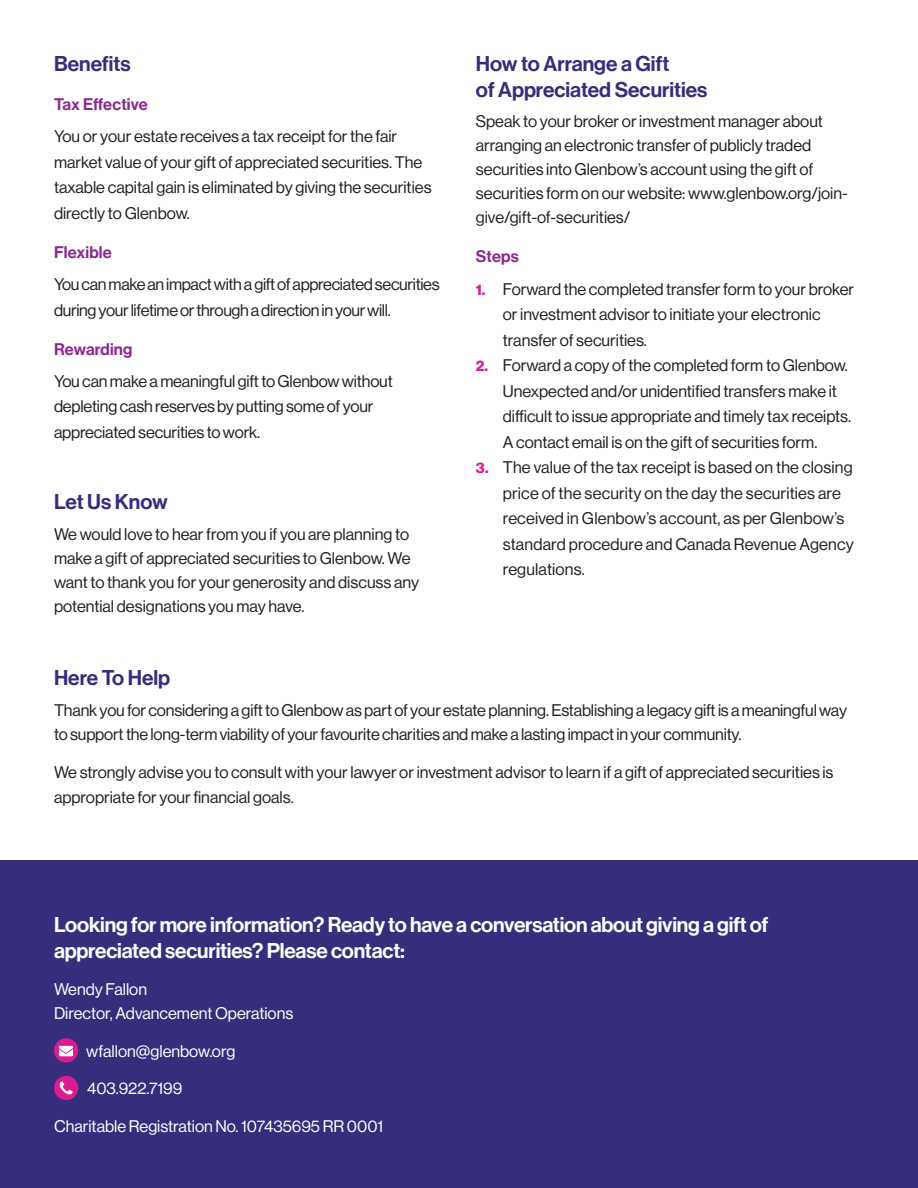
<style>
.page{position:relative;width:918px;height:1188px;background:#fff}
.page>*{position:absolute;margin:0;border:0;box-sizing:border-box;transform-origin:0 0}
.t1{font:21px/25.5px "Neue Haas Display Mediu";letter-spacing:-.01em;color:#fff}
.t2{font:21px/25.5px "Neue Haas Display Mediu";color:#362d7c}
.t3{font:16.5px/24px "N Haas Grotesk DS Pro 55 Rg";letter-spacing:-.005em;color:#231f20}
.t4{font:16.5px/25.5px "Neue Haas Display";color:#231f20}
.t5{font:16.5px/24px "N Haas Grotesk DS Pro 55 Rg";color:#fff}
.t6{font:16.5px "N Haas Grotesk DS Pro 65 Md";letter-spacing:.01em;color:#8c278f}
.s1{font-weight:700;font-size:15px;color:#db1b90}
</style>
<div class="page">
<div style="left:0;top:861px;width:918px;height:327px;background:#362d7c"></div>
<div style="left:54px;top:1076px;width:24px;height:24px;background:#db1b90;border-radius:50%"></div>
<svg style="left:60px;top:1081px;width:13px;height:13px"></svg>
<svg style="left:54px;top:1038px;width:24px;height:25px"></svg>
<svg style="left:59px;top:1046px;width:14px;height:10px"></svg>
<p class="t2" style="left:54px;top:51px;width:78px">Benefits</p>
<p class="t6" style="left:54px;top:95px;width:95px">Tax Effective</p>
<p class="t3" style="left:54px;top:124px;width:379px;line-height:25.5px">You or your estate receives a tax receipt for the fair market value of your gift of appreciated securities. The taxable capital gain is eliminated by giving the securities directly to Glenbow.</p>
<p class="t6" style="left:54px;top:243px;width:59px">Flexible</p>
<p class="t3" style="left:54px;top:272px;width:387px;line-height:25.5px">You can make an impact with a gift of appreciated securities during your lifetime or through a direction in your will.</p>
<p class="t6" style="left:54px;top:339px;width:80px">Rewarding</p>
<p class="t3" style="left:54px;top:369px;width:340px;line-height:25.5px">You can make a meaningful gift to Glenbow without depleting cash reserves by putting some of your appreciated securities to work.</p>
<p class="t2" style="left:54px;top:489px;width:115px">Let Us Know</p>
<p class="t3" style="left:54px;top:522px;width:367px">We would love to hear from you if you are planning to make a gift of appreciated securities to Glenbow. We want to thank you for your generosity and discuss any potential designations you may have.</p>
<p class="t2" style="left:476px;top:51px;width:233px">How to Arrange a Gift<br>of Appreciated Securities</p>
<p class="t3" style="left:476px;top:110px;width:373px">Speak to your broker or investment manager about arranging an electronic transfer of publicly traded securities into Glenbow’s account using the gift of securities form on our website: www.glenbow.org/join&shy;give/gift-of-securities/</p>
<p class="t6" style="left:476px;top:247px;width:44px">Steps</p>
<p class="t4" style="left:503px;top:276px;width:353px;text-indent:-27px"><span class="s1">1.</span> Forward the completed transfer form to your broker or investment advisor to initiate your electronic transfer of securities.</p>
<p class="t4" style="left:503px;top:353px;width:350px;text-indent:-27px"><span class="s1">2.</span> Forward a copy of the completed form to Glenbow.<br>Unexpected and/or unidentified transfers make it difficult to issue appropriate and timely tax receipts.<br>A contact email is on the gift of securities form.</p>
<p class="t4" style="left:503px;top:455px;width:353px;text-indent:-27px"><span class="s1">3.</span> The value of the tax receipt is based on the closing price of the security on the day the securities are received in Glenbow’s account, as per Glenbow’s standard procedure and Canada Revenue Agency regulations.</p>
<p class="t2" style="left:54px;top:665px;width:118px">Here To Help</p>
<p class="t3" style="left:54px;top:698px;width:795px">Thank you for considering a gift to Glenbow as part of your estate planning. Establishing a legacy gift is a meaningful way to support the long-term viability of your favourite charities and make a lasting impact in your community.</p>
<p class="t3" style="left:54px;top:759px;width:781px;line-height:25.5px">We strongly advise you to consult with your lawyer or investment advisor to learn if a gift of appreciated securities is appropriate for your financial goals.</p>
<p class="t1" style="left:54px;top:912px;width:716px">Looking for more information? Ready to have a conversation about giving a gift of appreciated securities? Please contact:</p>
<p class="t5" style="left:54px;top:977px;width:241px">Wendy Fallon<br>Director, Advancement Operations</p>
<p class="t5" style="left:86px;top:1039px;width:151px">wfallon@glenbow.org</p>
<p class="t5" style="left:87px;top:1076px;width:97px">403.922.7199</p>
<p class="t5" style="left:54px;top:1114px;width:331px">Charitable Registration No. 107435695 RR 0001</p>
</div>
